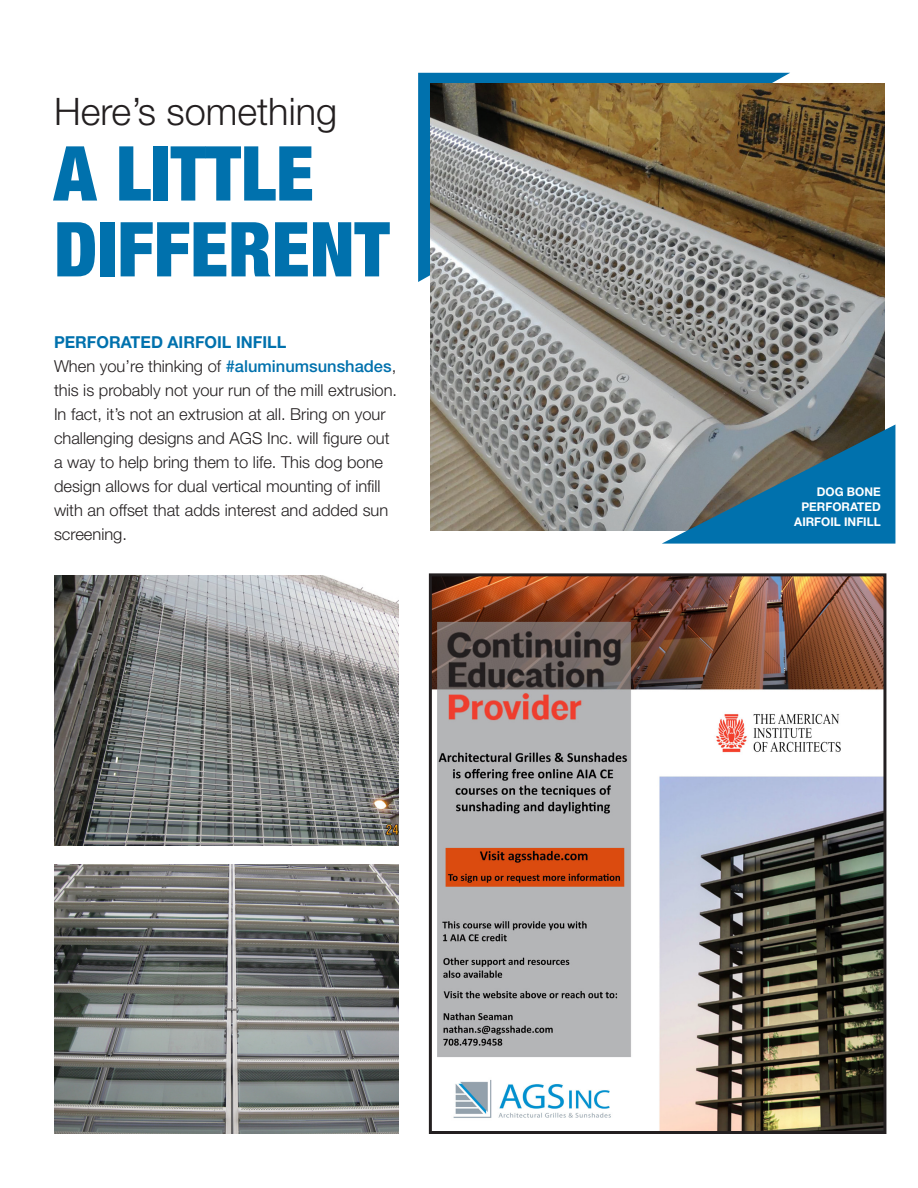
<style>
.page{position:relative;width:918px;height:1188px;background:#fff}
.page>*{position:absolute;margin:0;border:0;box-sizing:border-box;transform-origin:0 0}
.t1{font:900 condensed 75.9px/75.9px "Helvetica Neue";color:#0071ad}
.t2{font:300 37.95px "Helvetica Neue";color:#231f20}
.t3{font:300 16.5px/24px "Helvetica Neue";color:#231f20}
.t4{font:700 12px/15px "Helvetica Neue";color:#fff;text-align:right}
.s1{font-weight:700;color:#0071ad}
.s2{font-weight:500;color:#0071ad}
</style>
<div class="page">
<img style="left:433px;top:577px;width:449px;height:553px">
<div style="left:429px;top:573px;width:457px;height:561px;border:3px solid #231f20"></div>
<svg style="left:418px;top:73px;width:372px;height:209px;background:#0d73a8"></svg>
<img style="left:430px;top:84px;width:455px;height:446px">
<svg style="left:662px;top:425px;width:233px;height:119px;background:#407995"></svg>
<img style="left:54px;top:575px;width:345px;height:270px">
<img style="left:54px;top:864px;width:345px;height:270px">
<p class="t2" style="left:54px;top:88px;width:285px">Here’s something</p>
<p class="t1" style="left:54px;top:134px;width:337px">A LITTLE<br>DIFFERENT</p>
<p class="t3" style="left:54px;top:330px;width:345px"><span class="s1">PERFORATED AIRFOIL INFILL<br></span>When you’re thinking of <span class="s2">#aluminumsunshades</span>, this is probably not your run of the mill extrusion.<br>In fact, it’s not an extrusion at all. Bring on your challenging designs and AGS Inc. will figure out a way to help bring them to life. This dog bone design allows for dual vertical mounting of infill with an offset that adds interest and added sun screening.</p>
<p class="t4" style="left:794px;top:484px;width:88px">DOG BONE<br>PERFORATED<br>AIRFOIL INFILL</p>
</div>
